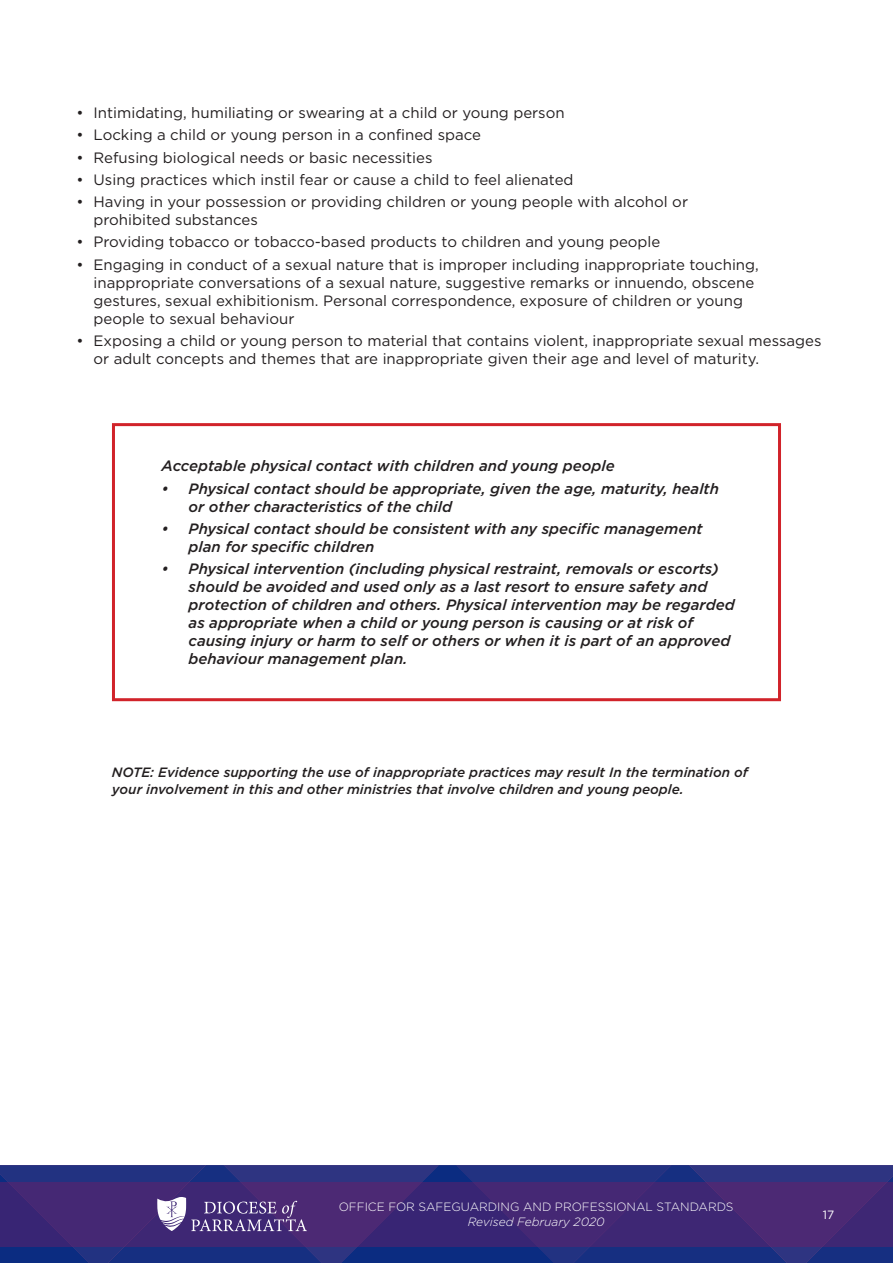
<style>
.page{position:relative;width:893px;height:1263px;background:#fff}
.page>*{position:absolute;margin:0;border:0;box-sizing:border-box;transform-origin:0 0}
.t1{font:15px/18px "Gotham";color:#231f20}
.t2{font:italic 500 15px/18px "Gotham";color:#231f20}
.t3{font:italic 500 13.5px/16.2px "Gotham";color:#231f20}
.t4{font:300 12px/14.4px "Gotham";color:#fff;text-align:center}
.t5{font:12px "Gotham";color:#fff}
.s1{font-style:italic}
</style>
<div class="page">
<svg style="left:0;top:1165px;width:893px;height:98px;background:#382d7a"></svg>
<svg style="left:112px;top:423px;width:669px;height:279px"></svg>
<p class="t1" style="left:77px;top:104px;width:490px">• Intimidating, humiliating or swearing at a child or young person</p>
<p class="t1" style="left:77px;top:126px;width:406px">• Locking a child or young person in a confined space</p>
<p class="t1" style="left:77px;top:148px;width:358px">• Refusing biological needs or basic necessities</p>
<p class="t1" style="left:77px;top:170px;width:498px">• Using practices which instil fear or cause a child to feel alienated</p>
<p class="t1" style="left:94px;top:193px;width:596px;text-indent:-17px">• Having in your possession or providing children or young people with alcohol or prohibited substances</p>
<p class="t1" style="left:77px;top:233px;width:585px">• Providing tobacco or tobacco-based products to children and young people</p>
<p class="t1" style="left:94px;top:255px;width:667px;text-indent:-17px">• Engaging in conduct of a sexual nature that is improper including inappropriate touching, inappropriate conversations of a sexual nature, suggestive remarks or innuendo, obscene gestures, sexual exhibitionism. Personal correspondence, exposure of children or young people to sexual behaviour</p>
<p class="t1" style="left:94px;top:331px;width:729px;text-indent:-17px">• Exposing a child or young person to material that contains violent, inappropriate sexual messages or adult concepts and themes that are inappropriate given their age and level of maturity.</p>
<p class="t2" style="left:162px;top:457px;width:455px">Acceptable physical contact with children and young people</p>
<p class="t2" style="left:189px;top:479px;width:532px;text-indent:-27px">• Physical contact should be appropriate, given the age, maturity, health or other characteristics of the child</p>
<p class="t2" style="left:189px;top:519px;width:516px;text-indent:-27px">• Physical contact should be consistent with any specific management plan for specific children</p>
<p class="t2" style="left:189px;top:560px;width:548px;text-indent:-27px">• Physical intervention (including physical restraint, removals or escorts) should be avoided and used only as a last resort to ensure safety and protection of children and others. Physical intervention may be regarded as appropriate when a child or young person is causing or at risk of causing injury or harm to self or others or when it is part of an approved behaviour management plan.</p>
<p class="t3" style="left:112px;top:764px;width:638px">NOTE: Evidence supporting the use of inappropriate practices may result In the termination of your involvement in this and other ministries that involve children and young people.</p>
<p class="t4" style="left:339px;top:1200px;width:396px">OFFICE FOR SAFEGUARDING AND PROFESSIONAL STANDARDS<br><span class="s1">Revised February 2020</span></p>
<p class="t5" style="left:823px;top:1208px;width:13px">17</p>
</div>
